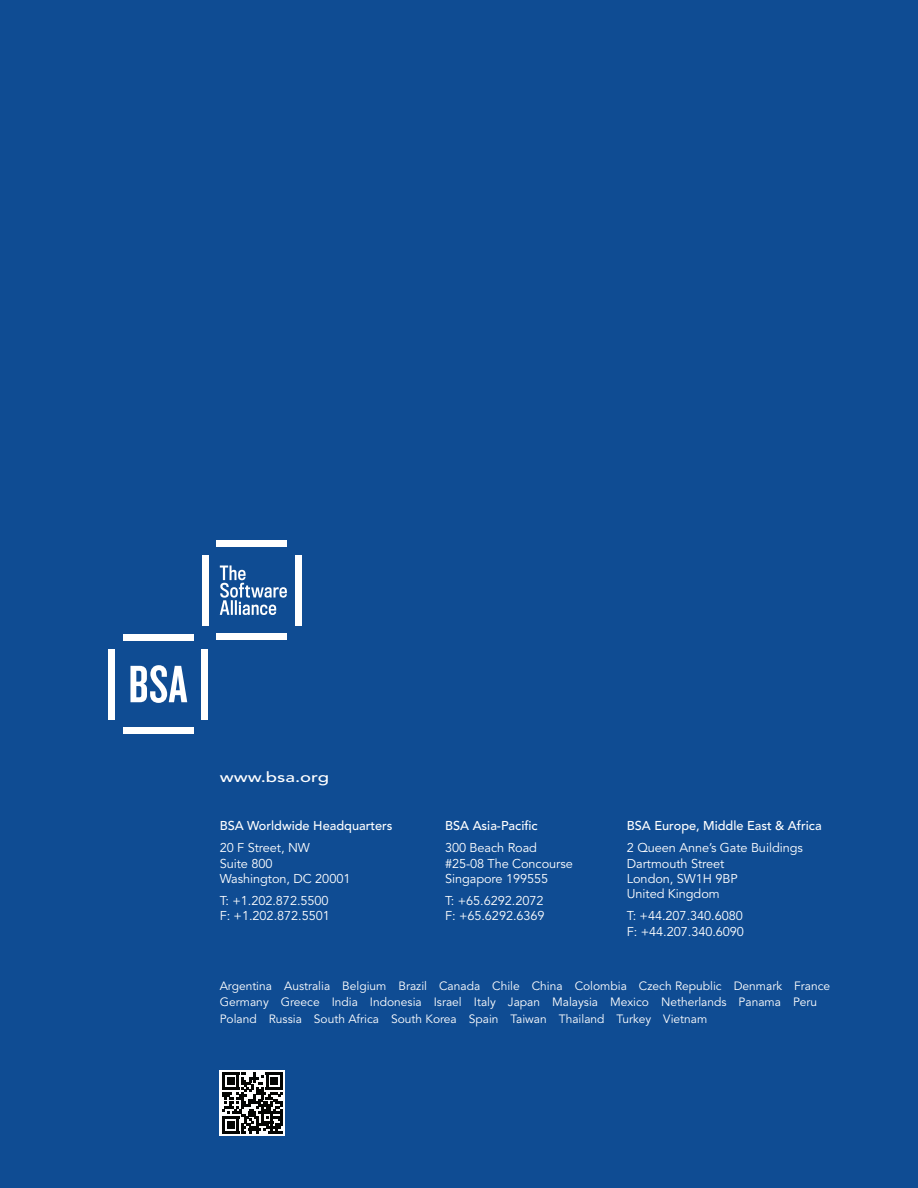
<style>
.page{position:relative;width:918px;height:1188px;background:#0f4c93}
.page>*{position:absolute;margin:0;border:0;box-sizing:border-box;transform-origin:0 0}
.t1{font:500 14.25px "Avenir LT Std";color:#fff;scale:1.3 1}
.t2{font:12.75px/15.3px "Avenir LT Std";letter-spacing:-.005em;color:#fff}
.t3{font:500 12.75px "Avenir LT Std";color:#fff}
.t4{font:12px/16.5px "Avenir LT Std";color:#fff}
</style>
<div class="page">
<div style="left:202px;top:649px;width:6px;height:70px;background:#fff"></div>
<div style="left:123px;top:728px;width:70px;height:6px;background:#fff"></div>
<div style="left:123px;top:634px;width:70px;height:6px;background:#fff"></div>
<div style="left:108px;top:649px;width:7px;height:70px;background:#fff"></div>
<div style="left:202px;top:555px;width:6px;height:70px;background:#fff"></div>
<div style="left:217px;top:540px;width:70px;height:7px;background:#fff"></div>
<div style="left:296px;top:555px;width:6px;height:70px;background:#fff"></div>
<svg style="left:130px;top:565px;width:157px;height:138px"></svg>
<svg style="left:220px;top:1070px;width:65px;height:66px"></svg>
<svg style="left:222px;top:1073px;width:61px;height:60px;background:#636463"></svg>
<p class="t1" style="left:220px;top:769px;width:86px">www.bsa.org</p>
<p class="t3" style="left:220px;top:819px;width:174px">BSA Worldwide Headquarters</p>
<p class="t2" style="left:220px;top:841px;width:132px">20 F Street, NW<br>Suite 800<br>Washington, DC 20001</p>
<p class="t2" style="left:220px;top:893px;width:112px">T: +1.202.872.5500<br>F: +1.202.872.5501</p>
<p class="t3" style="left:445px;top:818px;width:94px">BSA Asia-Pacific</p>
<p class="t2" style="left:445px;top:841px;width:129px">300 Beach Road #25-08 The Concourse<br>Singapore 199555</p>
<p class="t2" style="left:445px;top:893px;width:101px">T: +65.6292.2072<br>F: +65.6292.6369</p>
<p class="t3" style="left:627px;top:818px;width:196px">BSA Europe, Middle East &amp; Africa</p>
<p class="t2" style="left:627px;top:841px;width:178px">2 Queen Anne’s Gate Buildings<br>Dartmouth Street<br>London, SW1H 9BP<br>United Kingdom</p>
<p class="t2" style="left:627px;top:909px;width:119px">T: +44.207.340.6080<br>F: +44.207.340.6090</p>
<p class="t4" style="left:220px;top:978px;width:612px">Argentina Australia Belgium Brazil Canada Chile China Colombia Czech Republic Denmark France<br>Germany Greece India Indonesia Israel Italy Japan Malaysia Mexico Netherlands Panama Peru<br>Poland Russia South Africa South Korea Spain Taiwan Thailand Turkey Vietnam</p>
</div>
